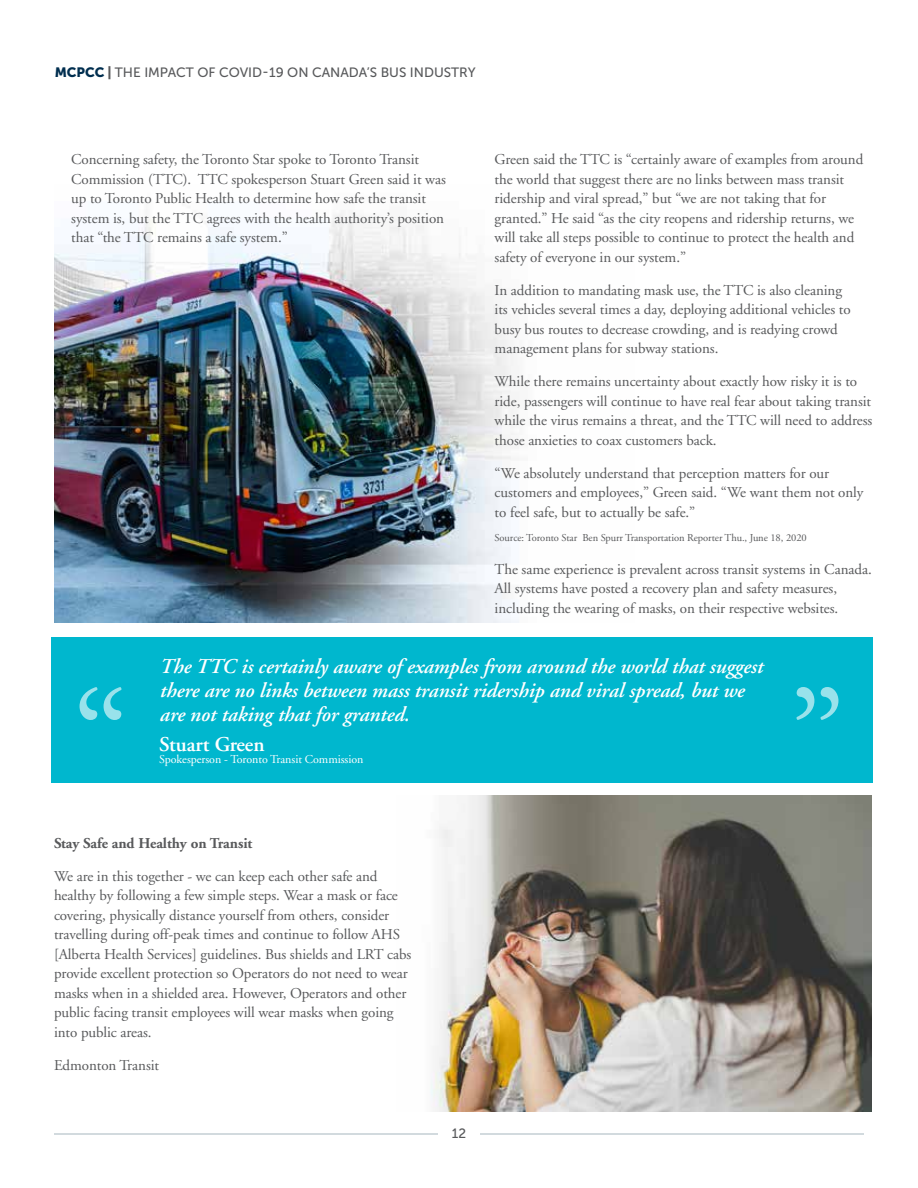
<style>
.page{position:relative;width:918px;height:1188px;background:#fff}
.page>*{position:absolute;margin:0;border:0;box-sizing:border-box;transform-origin:0 0}
.t1{font:italic 600 21px/24px "Adobe Garamond";letter-spacing:-.005em;color:#fff}
.t2{font:600 21px "Adobe Garamond";letter-spacing:-.005em;color:#fff}
.t3{font:15px/19.5px "Adobe Garamond";letter-spacing:-.005em;color:#58595b}
.t4{font:700 15px "Adobe Garamond";letter-spacing:-.005em;color:#58595b}
.t5{font:13.5px "Museo Sans 500";color:#58595b}
.t6{font:12px "Adobe Garamond";letter-spacing:-.005em;color:#fff}
.t7{font:10.5px "Adobe Garamond";letter-spacing:-.005em;color:#58595b}
.s1{font-family:"Museo Sans 900";color:#002e4f}
.s2{font-family:"Museo Sans 900"}
</style>
<div class="page">
<img style="left:54px;top:210px;width:465px;height:413px">
<hr style="left:54px;top:1133px;width:810px;height:2px;background:#c4ced4">
<div style="left:438px;top:1116px;width:42px;height:34px;background:#fff"></div>
<img style="left:430px;top:795px;width:442px;height:316px">
<div style="left:51px;top:638px;width:822px;height:145px;background:#00b7ce"></div>
<svg style="left:80px;top:687px;width:42px;height:33px"></svg>
<svg style="left:796px;top:687px;width:42px;height:33px"></svg>
<p class="t5" style="left:55px;top:65px;width:423px"><span class="s1">MCPCC</span> <span class="s2">|</span> THE IMPACT OF COVID-19 ON CANADA’S BUS INDUSTRY</p>
<p class="t3" style="left:71px;top:150px;width:376px">Concerning safety, the Toronto Star spoke to Toronto Transit Commission (TTC). TTC spokesperson Stuart Green said it was up to Toronto Public Health to determine how safe the transit system is, but the TTC agrees with the health authority’s position that “the TTC remains a safe system.”</p>
<p class="t3" style="left:495px;top:150px;width:370px">Green said the TTC is “certainly aware of examples from around the world that suggest there are no links between mass transit ridership and viral spread,” but “we are not taking that for granted.” He said “as the city reopens and ridership returns, we will take all steps possible to continue to protect the health and safety of everyone in our system.”</p>
<p class="t3" style="left:495px;top:281px;width:358px">In addition to mandating mask use, the TTC is also cleaning its vehicles several times a day, deploying additional vehicles to busy bus routes to decrease crowding, and is readying crowd management plans for subway stations.</p>
<p class="t3" style="left:495px;top:372px;width:379px">While there remains uncertainty about exactly how risky it is to ride, passengers will continue to have real fear about taking transit while the virus remains a threat, and the TTC will need to address those anxieties to coax customers back.</p>
<p class="t3" style="left:495px;top:464px;width:370px">“We absolutely understand that perception matters for our customers and employees,” Green said. “We want them not only to feel safe, but to actually be safe.”</p>
<p class="t7" style="left:495px;top:532px;width:314px">Source: Toronto Star Ben Spurr Transportation Reporter Thu., June 18, 2020</p>
<p class="t3" style="left:495px;top:560px;width:379px">The same experience is prevalent across transit systems in Canada.<br>All systems have posted a recovery plan and safety measures, including the wearing of masks, on their respective websites.</p>
<h1 class="t1" style="left:159px;top:655px;width:605px">The TTC is certainly aware of examples from around the world that suggest there are no links between mass transit ridership and viral spread, but we are not taking that for granted.</h1>
<h1 class="t2" style="left:159px;top:733px;width:107px">Stuart Green</h1>
<p class="t6" style="left:159px;top:753px;width:206px">Spokesperson - Toronto Transit Commission</p>
<p class="t4" style="left:54px;top:835px;width:200px">Stay Safe and Healthy on Transit</p>
<p class="t3" style="left:54px;top:867px;width:359px">We are in this together - we can keep each other safe and healthy by following a few simple steps. Wear a mask or face covering, physically distance yourself from others, consider travelling during off-peak times and continue to follow AHS [Alberta Health Services] guidelines. Bus shields and LRT cabs provide excellent protection so Operators do not need to wear masks when in a shielded area. However, Operators and other public facing transit employees will wear masks when going into public areas.</p>
<p class="t3" style="left:54px;top:1056px;width:107px">Edmonton Transit</p>
<p class="t5" style="left:452px;top:1126px;width:16px">12</p>
</div>
